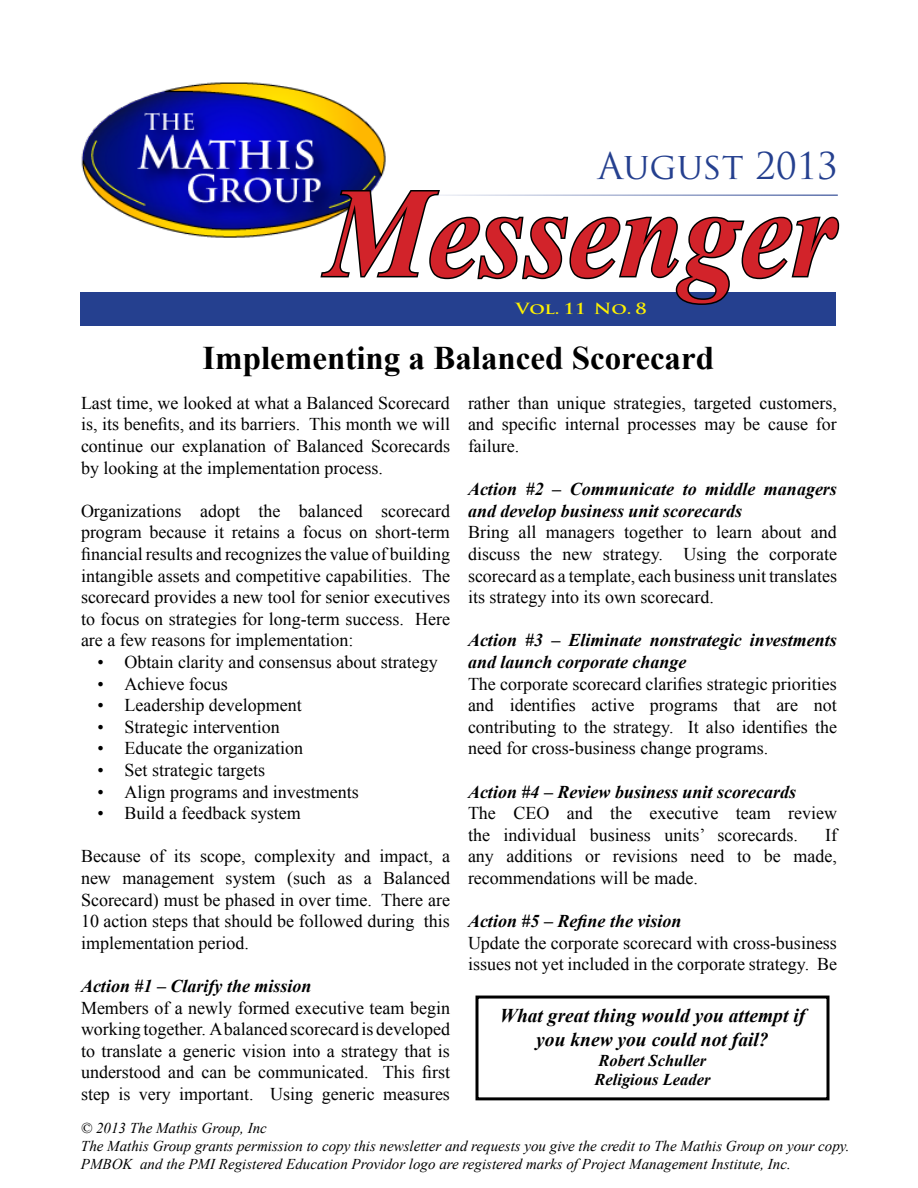
<style>
.page{position:relative;width:918px;height:1188px;background:#fff}
.page>*{position:absolute;margin:0;border:0;box-sizing:border-box;transform-origin:0 0}
.t1{font:italic 700 127.5px "Times New Roman";color:#d2232a;scale:.9 1}
.t2{font:36px "Trajan Pro";color:#25408f}
.t3{font:700 33px "Times New Roman";color:#000}
.t4{font:italic 700 19.5px/23.4px "Times New Roman";color:#000;text-align:center}
.t5{font:18px/21.6px "Times New Roman";color:#000;text-align:justify}
.t6{font:italic 700 18px/21.6px "Times New Roman";color:#000}
.t7{font:italic 700 16.5px/19.8px "Times New Roman";color:#000}
.t8{font:italic 15px/18px "Times New Roman";color:#000}
.t9{font:700 15px "Trajan Pro";letter-spacing:-.005em;color:#fff200;scale:1.25 1}
</style>
<div class="page">
<div style="left:80px;top:292px;width:756px;height:34px;background:#25408f"></div>
<div style="left:476px;top:996px;width:354px;height:104px;border:3px solid #000"></div>
<img style="left:81px;top:82px;width:305px;height:156px">
<svg style="left:319px;top:187px;width:521px;height:118px"></svg>
<h2 class="t2" style="left:598px;top:144px;width:241px">August 2013</h2>
<h1 class="t1" style="left:326px;top:144px;width:568px">Messenger</h1>
<p class="t9" style="left:516px;top:300px;width:106px">Vol. 11 No. 8</p>
<h3 class="t3" style="left:202px;top:335px;width:513px">Implementing a Balanced Scorecard</h3>
<p class="t5" style="left:81px;top:392px;width:371px">Last time, we looked at what a Balanced Scorecard is, its benefits, and its barriers. This month we will continue our explanation of Balanced Scorecards by looking at the implementation process.</p>
<p class="t5" style="left:81px;top:500px;width:371px">Organizations adopt the balanced scorecard program because it retains a focus on short-term financial results and recognizes the value of building intangible assets and competitive capabilities. The scorecard provides a new tool for senior executives to focus on strategies for long-term success. Here are a few reasons for implementation:</p>
<p class="t5" style="left:98px;top:651px;width:342px">• Obtain clarity and consensus about strategy</p>
<p class="t5" style="left:98px;top:672px;width:132px">• Achieve focus</p>
<p class="t5" style="left:98px;top:694px;width:206px">• Leadership development</p>
<p class="t5" style="left:98px;top:716px;width:184px">• Strategic intervention</p>
<p class="t5" style="left:98px;top:737px;width:207px">• Educate the organization</p>
<p class="t5" style="left:98px;top:759px;width:169px">• Set strategic targets</p>
<p class="t5" style="left:98px;top:780px;width:263px">• Align programs and investments</p>
<p class="t5" style="left:98px;top:802px;width:205px">• Build a feedback system</p>
<p class="t5" style="left:81px;top:845px;width:371px">Because of its scope, complexity and impact, a new management system (such as a Balanced Scorecard) must be phased in over time. There are 10 action steps that should be followed during this implementation period.</p>
<p class="t6" style="left:81px;top:975px;width:232px">Action #1 – Clarify the mission</p>
<p class="t5" style="left:81px;top:996px;width:371px">Members of a newly formed executive team begin working together. A balanced scorecard is developed to translate a generic vision into a strategy that is understood and can be communicated. This first step is very important. Using generic measures</p>
<p class="t5" style="left:468px;top:392px;width:371px">rather than unique strategies, targeted customers, and specific internal processes may be cause for failure.</p>
<p class="t6" style="left:468px;top:478px;width:371px">Action #2 – Communicate to middle managers and develop business unit scorecards</p>
<p class="t5" style="left:468px;top:521px;width:371px">Bring all managers together to learn about and discuss the new strategy. Using the corporate scorecard as a template, each business unit translates its strategy into its own scorecard.</p>
<p class="t6" style="left:468px;top:629px;width:370px">Action #3 – Eliminate nonstrategic investments and launch corporate change</p>
<p class="t5" style="left:468px;top:672px;width:371px">The corporate scorecard clarifies strategic priorities and identifies active programs that are not contributing to the strategy. It also identifies the need for cross-business change programs.</p>
<p class="t6" style="left:468px;top:780px;width:330px">Action #4 – Review business unit scorecards</p>
<p class="t5" style="left:468px;top:802px;width:370px">The CEO and the executive team review the individual business units’ scorecards.</p>
<p class="t5" style="left:468px;top:824px;width:371px;text-indent:357px">If any additions or revisions need to be made, recommendations will be made.</p>
<p class="t6" style="left:468px;top:910px;width:215px">Action #5 – Refine the vision</p>
<p class="t5" style="left:468px;top:932px;width:371px">Update the corporate scorecard with cross-business issues not yet included in the corporate strategy. Be</p>
<p class="t4" style="left:500px;top:1004px;width:307px">What great thing would you attempt if you knew you could not fail?</p>
<p class="t7" style="left:595px;top:1050px;width:117px">Robert Schuller<br>Religious Leader</p>
<p class="t8" style="left:81px;top:1119px;width:770px">© 2013 The Mathis Group, Inc<br>The Mathis Group grants permission to copy this newsletter and requests you give the credit to The Mathis Group on your copy.<br>PMBOK and the PMI Registered Education Providor logo are registered marks of Project Management Institute, Inc.</p>
</div>
